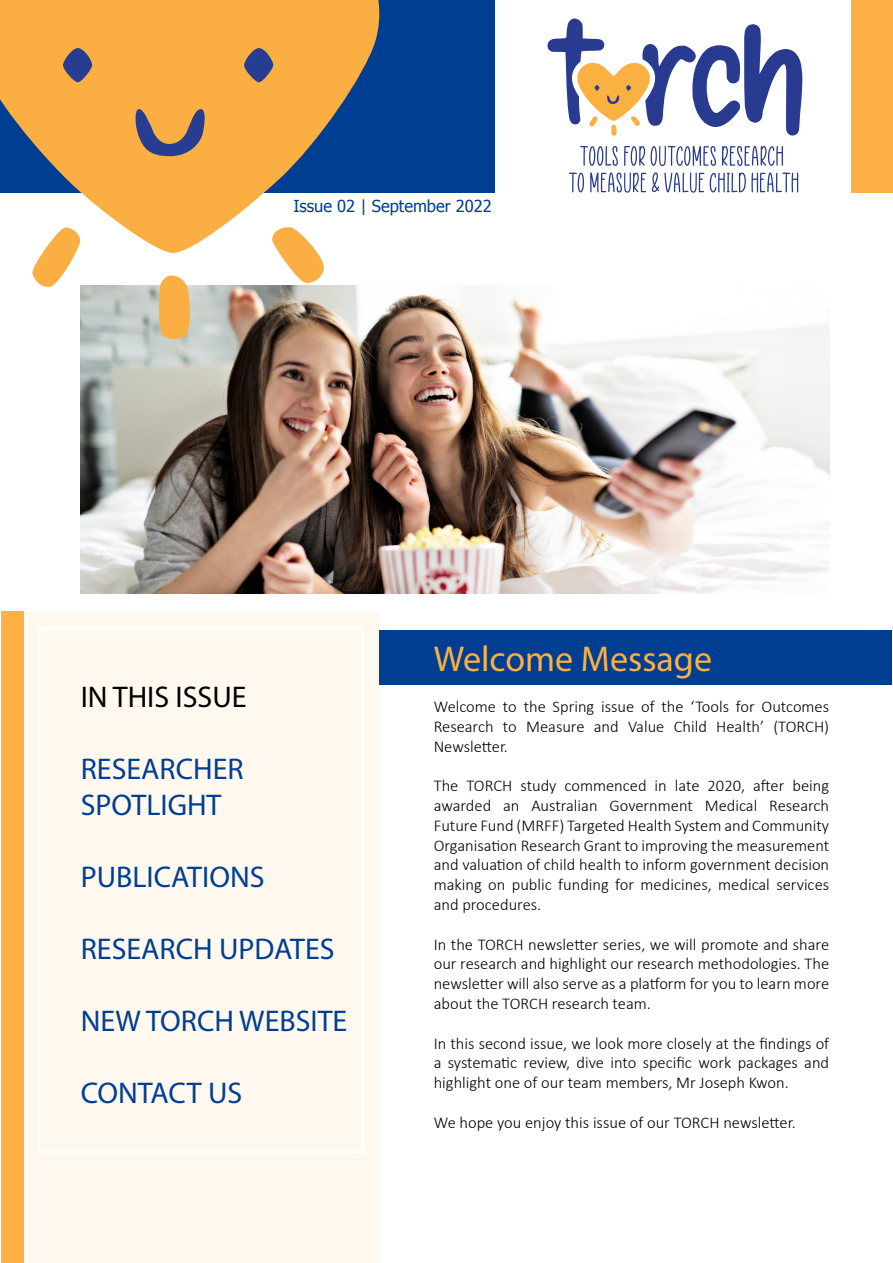
<style>
.page{position:relative;width:893px;height:1263px;background:#fff}
.page>*{position:absolute;margin:0;border:0;box-sizing:border-box;transform-origin:0 0}
.t1{font:36px "Myriad Pro";color:#fcb043}
.t2{font:30px/36px "Myriad Pro";color:#003e92}
.t3{font:30px "Myriad Pro";color:#000}
.t4{font:300 16.5px/19.8px "Calibri";color:#000;text-align:justify}
.t5{font:16.5px "Tahoma";color:#003e92}
</style>
<div class="page">
<div style="left:379px;top:630px;width:513px;height:55px;background:#003e92"></div>
<div style="left:23px;top:612px;width:356px;height:651px;background:#fff8ee"></div>
<div style="left:38px;top:627px;width:326px;height:526px;border:3px solid #fff"></div>
<div style="left:0;top:0;width:494px;height:193px;background:#003e92"></div>
<div style="left:852px;top:0;width:41px;height:193px;background:#fcb043"></div>
<svg style="left:580px;top:146px;width:38px;height:20px"></svg>
<svg style="left:624px;top:146px;width:21px;height:20px"></svg>
<svg style="left:651px;top:146px;width:65px;height:20px"></svg>
<svg style="left:722px;top:146px;width:61px;height:20px"></svg>
<svg style="left:569px;top:173px;width:15px;height:19px"></svg>
<svg style="left:590px;top:172px;width:56px;height:21px"></svg>
<svg style="left:652px;top:172px;width:52px;height:21px"></svg>
<svg style="left:710px;top:172px;width:88px;height:21px"></svg>
<svg style="left:547px;top:19px;width:255px;height:117px"></svg>
<div style="left:1px;top:611px;width:22px;height:652px;background:#fcb043"></div>
<img style="left:81px;top:286px;width:748px;height:307px">
<svg style="left:0;top:0;width:379px;height:253px;fill:#fbaf43"></svg>
<svg style="left:63px;top:48px;width:29px;height:34px"></svg>
<svg style="left:244px;top:48px;width:29px;height:34px"></svg>
<svg style="left:134px;top:109px;width:73px;height:47px;background:#9e7d65"></svg>
<svg style="left:31px;top:227px;width:49px;height:60px"></svg>
<svg style="left:158px;top:275px;width:35px;height:64px;background:#f2ba67"></svg>
<svg style="left:272px;top:227px;width:53px;height:56px"></svg>
<p class="t5" style="left:293px;top:195px;width:200px">Issue 02 | September 2022</p>
<p class="t3" style="left:81px;top:679px;width:167px">IN THIS ISSUE</p>
<p class="t2" style="left:81px;top:751px;width:164px">RESEARCHER<br>SPOTLIGHT</p>
<p class="t2" style="left:81px;top:859px;width:185px">PUBLICATIONS</p>
<p class="t2" style="left:81px;top:931px;width:255px">RESEARCH UPDATES</p>
<p class="t2" style="left:81px;top:1003px;width:268px">NEW TORCH WEBSITE</p>
<p class="t2" style="left:81px;top:1075px;width:163px">CONTACT US</p>
<p class="t1" style="left:434px;top:636px;width:280px">Welcome Message</p>
<p class="t4" style="left:434px;top:696px;width:397px">Welcome to the Spring issue of the ‘Tools for Outcomes Research to Measure and Value Child Health’ (TORCH)<br>Newsletter.</p>
<p class="t4" style="left:434px;top:776px;width:397px">The TORCH study commenced in late 2020, after being awarded an Australian Government Medical Research Future Fund (MRFF) Targeted Health System and Community Organisation Research Grant to improving the measurement and valuation of child health to inform government decision making on public funding for medicines, medical services and procedures.</p>
<p class="t4" style="left:434px;top:934px;width:397px">In the TORCH newsletter series, we will promote and share our research and highlight our research methodologies. The newsletter will also serve as a platform for you to learn more about the TORCH research team.</p>
<p class="t4" style="left:434px;top:1033px;width:397px">In this second issue, we look more closely at the findings of a systematic review, dive into specific work packages and highlight one of our team members, Mr Joseph Kwon.</p>
<p class="t4" style="left:434px;top:1112px;width:363px">We hope you enjoy this issue of our TORCH newsletter.</p>
</div>
